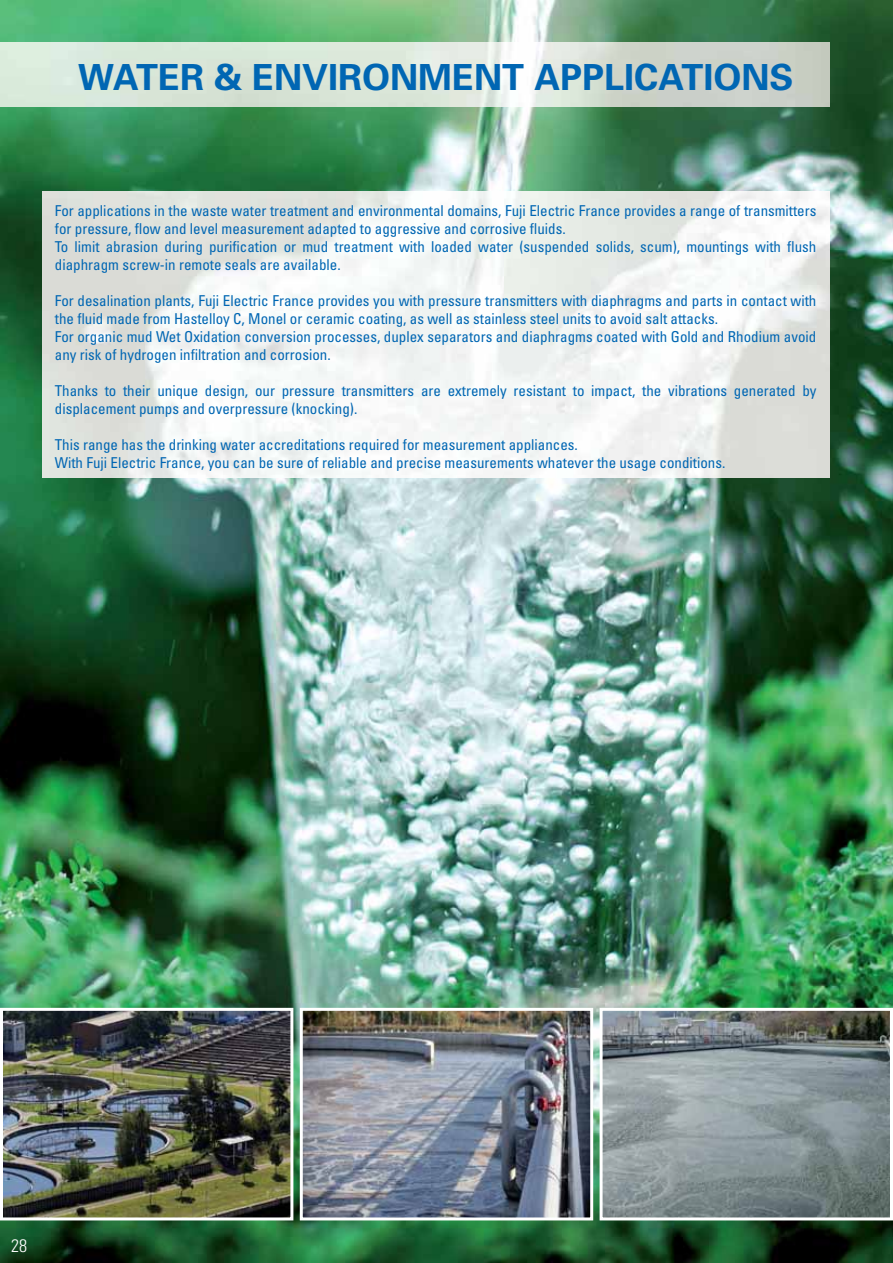
<style>
.page{position:relative;width:893px;height:1263px;background:#fff}
.page>*{position:absolute;margin:0;border:0;box-sizing:border-box;transform-origin:0 0}
.t1{font:700 36px "Univers";color:#0066b3}
.t2{font:300 condensed 18px "Univers";color:#fff}
.t3{font:condensed 15px/18px "Univers";color:#0066b3}
</style>
<div class="page">
<img style="left:0;top:0;width:893px;height:1263px">
<img style="left:0;top:43px;width:829px;height:63px">
<img style="left:43px;top:191px;width:786px;height:287px">
<img style="left:4px;top:1012px;width:285px;height:204px">
<div style="left:0;top:1008px;width:293px;height:212px;border:3px solid #fff"></div>
<img style="left:304px;top:1012px;width:285px;height:204px">
<div style="left:300px;top:1008px;width:293px;height:212px;border:3px solid #fff"></div>
<img style="left:604px;top:1012px;width:285px;height:204px">
<div style="left:600px;top:1008px;width:293px;height:212px;border:3px solid #fff"></div>
<h1 class="t1" style="left:78px;top:64px;width:717px">WATER &amp; ENVIRONMENT APPLICATIONS</h1>
<p class="t3" style="left:55px;top:203px;width:763px">For applications in the waste water treatment and environmental domains, Fuji Electric France provides a range of transmitters for pressure, flow and level measurement adapted to aggressive and corrosive fluids.<br>To limit abrasion during purification or mud treatment with loaded water (suspended solids, scum), mountings with flush diaphragm screw-in remote seals are available.</p>
<p class="t3" style="left:55px;top:293px;width:763px">For desalination plants, Fuji Electric France provides you with pressure transmitters with diaphragms and parts in contact with the fluid made from Hastelloy C, Monel or ceramic coating, as well as stainless steel units to avoid salt attacks.<br>For organic mud Wet Oxidation conversion processes, duplex separators and diaphragms coated with Gold and Rhodium avoid any risk of hydrogen infiltration and corrosion.</p>
<p class="t3" style="left:55px;top:383px;width:763px">Thanks to their unique design, our pressure transmitters are extremely resistant to impact, the vibrations generated by displacement pumps and overpressure (knocking).</p>
<p class="t3" style="left:55px;top:437px;width:672px">This range has the drinking water accreditations required for measurement appliances.<br>With Fuji Electric France, you can be sure of reliable and precise measurements whatever the usage conditions.</p>
<p class="t2" style="left:11px;top:1239px;width:17px">28</p>
</div>
